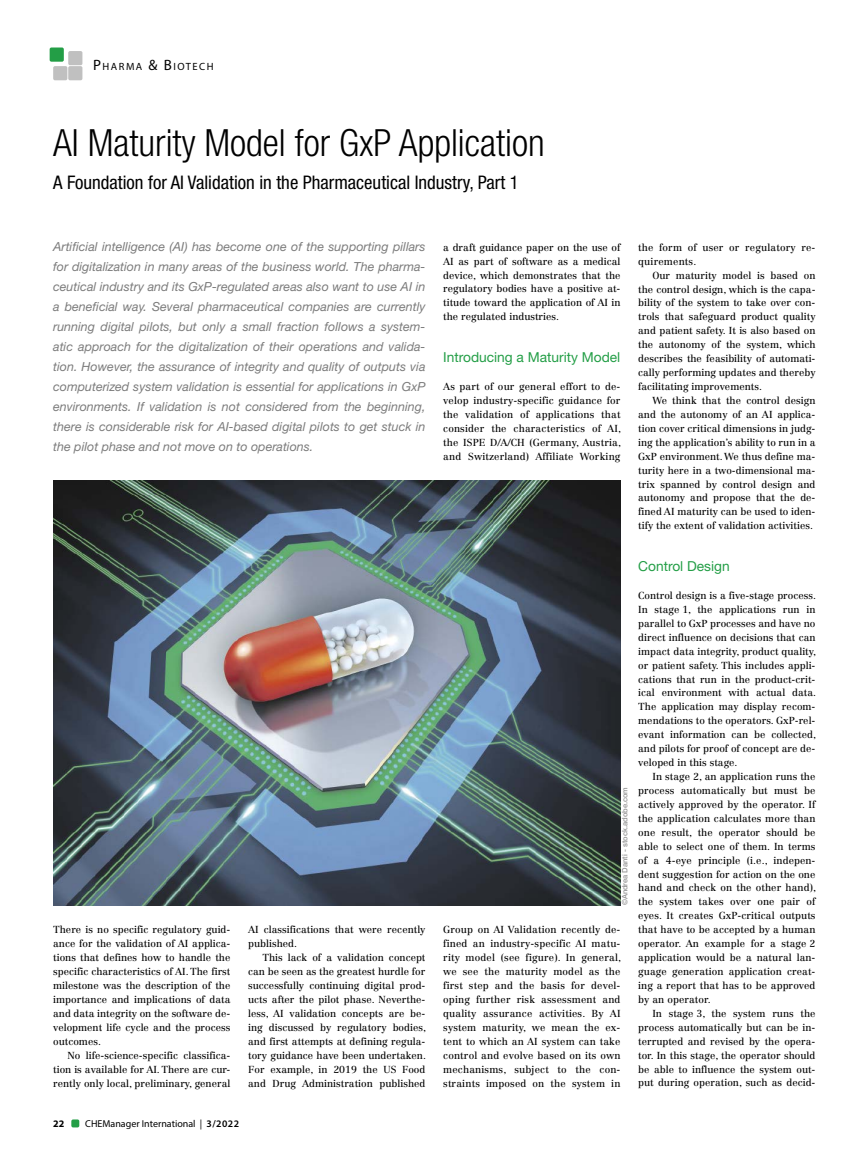
<style>
.page{position:relative;width:851px;height:1170px;background:#fff}
.page>*{position:absolute;margin:0;border:0;box-sizing:border-box;transform-origin:0 0}
.t1{font:300 condensed 37.5px "Helvetica Neue LT Std";color:#000}
.t2{font:condensed 18.75px "Helvetica Neue LT Std";color:#000}
.t3{font:13.75px "Helvetica Neue LT Std";color:#239e46}
.t4{font:italic 12.5px/20px "Helvetica Neue LT Std";color:#7c7c7c;text-align:justify}
.t5{font:10.5px "Myriad Pro";letter-spacing:.145em;color:#000}
.t6{font:10px/13.9px "Centennial LT Std";color:#000;text-align:justify}
.t7{font:10px "Myriad Pro";color:#000}
.t8{font:700 10px "Myriad Pro";color:#000}
.t9{font:500 7.5px "Helvetica Neue LT Std";color:#939393}
.s1{font-size:15px}
.s2{font-weight:600}
</style>
<div class="page">
<img style="left:53px;top:480px;width:567px;height:425px">
<div style="left:71px;top:1119px;width:8px;height:8px;background:#239e46;border-radius:2px"></div>
<div style="left:50px;top:47px;width:14px;height:15px;background:#239e46;border-radius:2px"></div>
<div style="left:53px;top:66px;width:14px;height:14px;background:#c0c0c0;border-radius:2px"></div>
<div style="left:68px;top:51px;width:14px;height:14px;background:#c0c0c0;border-radius:2px"></div>
<div style="left:68px;top:66px;width:14px;height:14px;background:#c0c0c0;border-radius:2px"></div>
<p class="t5" style="left:93px;top:60px;width:122px"><span class="s1">P</span>HARMA <span class="s1">&amp; B</span>IOTECH</p>
<h1 class="t1" style="left:53px;top:121px;width:493px">AI Maturity Model for GxP Application</h1>
<h2 class="t2" style="left:53px;top:172px;width:467px">A Foundation for AI Validation in the Pharmaceutical Industry, Part 1</h2>
<p class="t4" style="left:53px;top:236px;width:374px">Artificial intelligence (AI) has become one of the supporting pillars for digitalization in many areas of the business world. The pharma&shy;ceutical industry and its GxP-regulated areas also want to use AI in a beneficial way. Several pharmaceutical companies are currently running digital pilots, but only a small fraction follows a system&shy;atic approach for the digitalization of their operations and valida&shy;tion. However, the assurance of integrity and quality of outputs via computerized system validation is essential for applications in GxP environments. If validation is not considered from the beginning, there is considerable risk for AI-based digital pilots to get stuck in the pilot phase and not move on to operations.</p>
<p class="t6" style="left:53px;top:922px;width:179px">There is no specific regulatory guid&shy;ance for the validation of AI applica&shy;tions that defines how to handle the specific characteristics of AI. The first milestone was the description of the importance and implications of data and data integrity on the software de&shy;velopment life cycle and the process outcomes.</p>
<p class="t6" style="left:53px;top:1048px;width:179px;text-indent:14px">No life-science-specific classifica&shy;tion is available for AI. There are cur&shy;rently only local, preliminary, general</p>
<p class="t6" style="left:248px;top:922px;width:179px">AI classifications that were recently published.</p>
<p class="t6" style="left:248px;top:950px;width:179px;text-indent:14px">This lack of a validation concept can be seen as the greatest hurdle for successfully continuing digital prod&shy;ucts after the pilot phase. Neverthe&shy;less, AI validation concepts are be&shy;ing discussed by regulatory bodies, and first attempts at defining regula&shy;tory guidance have been undertaken.<br>For example, in 2019 the US Food and Drug Administration published</p>
<p class="t8" style="left:53px;top:1117px;width:13px">22</p>
<p class="t7" style="left:85px;top:1117px;width:155px">CHEManager International | <span class="s2">3/2022</span></p>
<p class="t6" style="left:443px;top:240px;width:179px">a draft guidance paper on the use of AI as part of software as a medical device, which demonstrates that the regulatory bodies have a positive at&shy;titude toward the application of AI in the regulated industries.</p>
<h3 class="t3" style="left:443px;top:349px;width:179px">Introducing a Maturity Model</h3>
<p class="t6" style="left:443px;top:379px;width:179px">As part of our general effort to de&shy;velop industry-specific guidance for the validation of applications that consider the characteristics of AI, the ISPE D/A/CH (Germany, Austria, and Switzerland) Affiliate Working</p>
<p class="t9" style="left:620px;top:905px;width:120px;rotate:-90deg">©Andrea Danti - stock.adobe.com</p>
<p class="t6" style="left:443px;top:922px;width:179px">Group on AI Validation recently de&shy;fined an industry-specific AI matu&shy;rity model (see figure). In general, we see the maturity model as the first step and the basis for devel&shy;oping further risk assessment and quality assurance activities. By AI system maturity, we mean the ex&shy;tent to which an AI system can take control and evolve based on its own mechanisms, subject to the con&shy;straints imposed on the system in</p>
<p class="t6" style="left:638px;top:240px;width:179px">the form of user or regulatory re&shy;quirements.</p>
<p class="t6" style="left:638px;top:268px;width:179px;text-indent:14px">Our maturity model is based on the control design, which is the capa&shy;bility of the system to take over con&shy;trols that safeguard product quality and patient safety. It is also based on the autonomy of the system, which describes the feasibility of automati&shy;cally performing updates and thereby facilitating improvements.</p>
<p class="t6" style="left:638px;top:393px;width:179px;text-indent:14px">We think that the control design and the autonomy of an AI applica&shy;tion cover critical dimensions in judg&shy;ing the application’s ability to run in a GxP environment. We thus define ma&shy;turity here in a two-dimensional ma&shy;trix spanned by control design and autonomy and propose that the de&shy;fined AI maturity can be used to iden&shy;tify the extent of validation activities.</p>
<h3 class="t3" style="left:638px;top:558px;width:93px">Control Design</h3>
<p class="t6" style="left:638px;top:588px;width:179px">Control design is a five-stage process.<br>In stage 1, the applications run in parallel to GxP processes and have no direct influence on decisions that can impact data integrity, product quality, or patient safety. This includes appli&shy;cations that run in the product-crit&shy;ical environment with actual data.<br>The application may display recom&shy;mendations to the operators. GxP-rel&shy;evant information can be collected, and pilots for proof of concept are de&shy;veloped in this stage.</p>
<p class="t6" style="left:638px;top:769px;width:179px;text-indent:14px">In stage 2, an application runs the process automatically but must be actively approved by the operator. If the application calculates more than one result, the operator should be able to select one of them. In terms of a 4-eye principle (i.e., indepen&shy;dent suggestion for action on the one hand and check on the other hand), the system takes over one pair of eyes. It creates GxP-critical outputs that have to be accepted by a human operator. An example for a stage 2 application would be a natural lan&shy;guage generation application creat&shy;ing a report that has to be approved by an operator.</p>
<p class="t6" style="left:638px;top:1006px;width:179px;text-indent:14px">In stage 3, the system runs the process automatically but can be in&shy;terrupted and revised by the opera&shy;tor. In this stage, the operator should be able to influence the system out&shy;put during operation, such as decid-</p>
</div>
